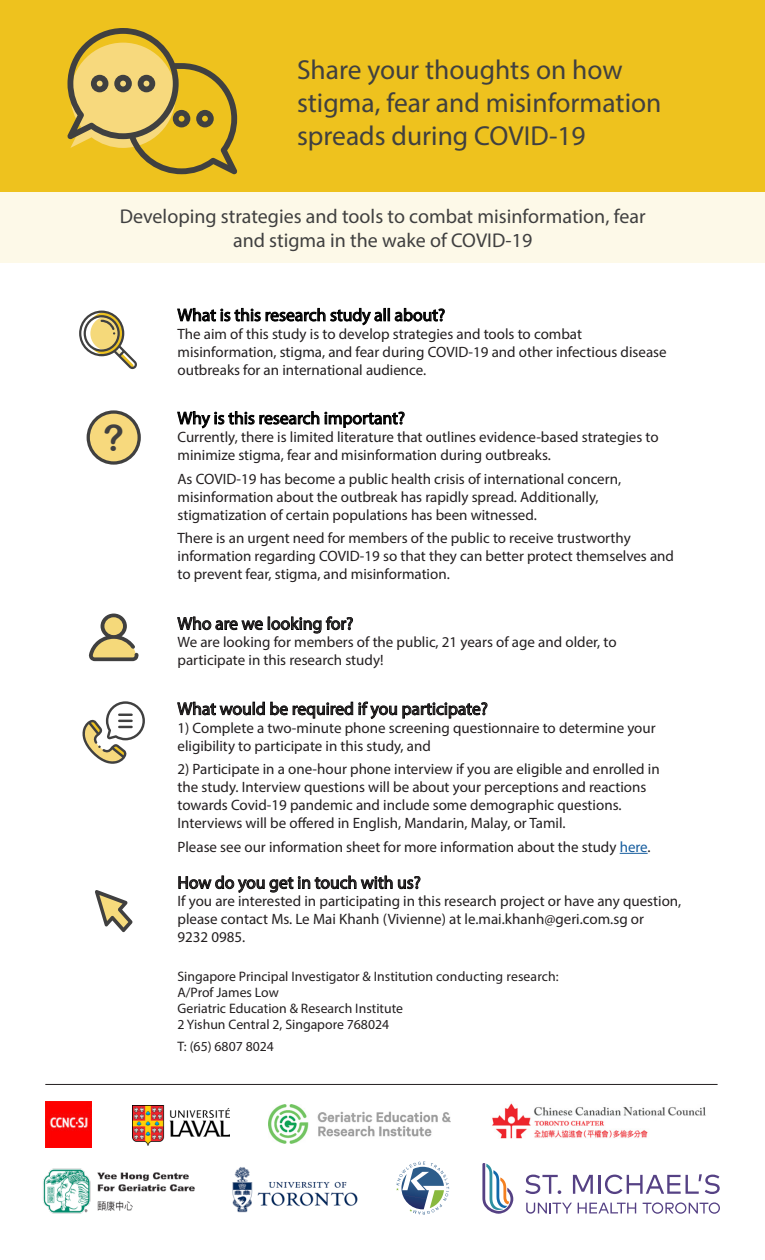
<style>
.page{position:relative;width:765px;height:1260px;background:#fff}
.page>*{position:absolute;margin:0;border:0;box-sizing:border-box;transform-origin:0 0}
.t1{font:36.25px "Arial Rounded MT Bold";color:#404040}
.t2{font:27.5px/33px "Myriad Pro";color:#404040}
.t3{font:20px/24px "Myriad Pro";color:#404040;text-align:center}
.t4{font:17.5px "Myriad Pro";color:#231f20}
.t5{font:17.5px "Myriad Pro";color:#000}
.Paragraph{font:15px/18px "Myriad Pro";color:#231f20}
.Paragraph-2{font:13.75px "Myriad Pro";color:#231f20}
.s1{color:#175d9e}
</style>
<div class="page">
<div style="left:0;top:0;width:765px;height:191px;background:#eec21e"></div>
<svg style="left:67px;top:28px;width:170px;height:146px"></svg>
<svg style="left:620px;top:853px;width:28px;height:1px"></svg>
<svg style="left:177px;top:307px;width:268px;height:19px"></svg>
<svg style="left:177px;top:411px;width:142px;height:18px"></svg>
<svg style="left:325px;top:411px;width:80px;height:17px"></svg>
<svg style="left:177px;top:616px;width:176px;height:18px"></svg>
<svg style="left:177px;top:701px;width:176px;height:18px"></svg>
<svg style="left:359px;top:701px;width:129px;height:18px"></svg>
<svg style="left:178px;top:875px;width:243px;height:18px"></svg>
<img style="left:268px;top:1104px;width:183px;height:40px">
<img style="left:232px;top:1167px;width:126px;height:46px">
<img style="left:43px;top:1168px;width:152px;height:45px">
<hr style="left:45px;top:1084px;width:673px;height:1px;background:#231f20">
<img style="left:492px;top:1103px;width:214px;height:36px">
<img style="left:45px;top:1102px;width:47px;height:46px">
<img style="left:132px;top:1106px;width:97px;height:39px">
<svg style="left:82px;top:701px;width:63px;height:63px"></svg>
<svg style="left:87px;top:410px;width:54px;height:55px"></svg>
<div style="left:0;top:191px;width:765px;height:72px;background:#fdf9e8"></div>
<svg style="left:95px;top:890px;width:38px;height:42px"></svg>
<svg style="left:89px;top:614px;width:50px;height:48px"></svg>
<svg style="left:79px;top:311px;width:58px;height:58px"></svg>
<svg style="left:396px;top:1162px;width:53px;height:53px"></svg>
<svg style="left:525px;top:1175px;width:36px;height:19px"></svg>
<svg style="left:573px;top:1175px;width:20px;height:19px"></svg>
<hr style="left:598px;top:1175px;width:3px;height:19px;background:#554184">
<svg style="left:605px;top:1174px;width:115px;height:20px"></svg>
<svg style="left:482px;top:1163px;width:31px;height:51px"></svg>
<svg style="left:578px;top:1203px;width:58px;height:10px"></svg>
<svg style="left:526px;top:1203px;width:46px;height:11px"></svg>
<svg style="left:643px;top:1202px;width:77px;height:12px"></svg>
<p class="t2" style="left:297px;top:53px;width:366px">Share your thoughts on how stigma, fear and misinformation spreads during COVID-19</p>
<p class="t3" style="left:120px;top:204px;width:527px">Developing strategies and tools to combat misinformation, fear and stigma in the wake of COVID-19</p>
<p class="t1" style="left:103px;top:417px;width:22px">?</p>
<p class="t5" style="left:178px;top:304px;width:269px">What is this research study all about?</p>
<p class="Paragraph" style="left:178px;top:325px;width:491px">The aim of this study is to develop strategies and tools to combat misinformation, stigma, and fear during COVID-19 and other infectious disease outbreaks for an international audience.</p>
<p class="t5" style="left:178px;top:407px;width:229px">Why is this research important?</p>
<p class="Paragraph" style="left:178px;top:428px;width:483px">Currently, there is limited literature that outlines evidence-based strategies to minimize stigma, fear and misinformation during outbreaks.</p>
<p class="Paragraph" style="left:178px;top:469px;width:445px">As COVID-19 has become a public health crisis of international concern, misinformation about the outbreak has rapidly spread. Additionally, stigmatization of certain populations has been witnessed.</p>
<p class="Paragraph" style="left:178px;top:529px;width:498px">There is an urgent need for members of the public to receive trustworthy information regarding COVID-19 so that they can better protect themselves and to prevent fear, stigma, and misinformation.</p>
<p class="t4" style="left:178px;top:613px;width:177px">Who are we looking for?</p>
<p class="Paragraph" style="left:178px;top:633px;width:441px">We are looking for members of the public, 21 years of age and older, to participate in this research study!</p>
<p class="t4" style="left:178px;top:698px;width:312px">What would be required if you participate?</p>
<p class="Paragraph" style="left:178px;top:718px;width:480px">1) Complete a two-minute phone screening questionnaire to determine your eligibility to participate in this study, and</p>
<p class="Paragraph" style="left:178px;top:760px;width:484px">2) Participate in a one-hour phone interview if you are eligible and enrolled in the study. Interview questions will be about your perceptions and reactions towards Covid-19 pandemic and include some demographic questions.<br>Interviews will be offered in English, Mandarin, Malay, or Tamil.</p>
<p class="Paragraph" style="left:178px;top:838px;width:475px">Please see our information sheet for more information about the study <span class="s1">here</span>.</p>
<p class="t4" style="left:178px;top:872px;width:245px">How do you get in touch with us?</p>
<p class="Paragraph" style="left:178px;top:892px;width:505px">If you are interested in participating in this research project or have any question, please contact Ms. Le Mai Khanh (Vivienne) at le.mai.khanh@geri.com.sg or<br>9232 0985.</p>
<p class="Paragraph-2" style="left:178px;top:968px;width:383px">Singapore Principal Investigator &amp; Institution conducting research:</p>
<p class="Paragraph-2" style="left:178px;top:984px;width:103px">A/Prof James Low</p>
<p class="Paragraph-2" style="left:178px;top:1000px;width:227px">Geriatric Education &amp; Research Institute</p>
<p class="Paragraph-2" style="left:178px;top:1016px;width:213px">2 Yishun Central 2, Singapore 768024</p>
<p class="Paragraph-2" style="left:178px;top:1038px;width:98px">T: (65) 6807 8024</p>
</div>
